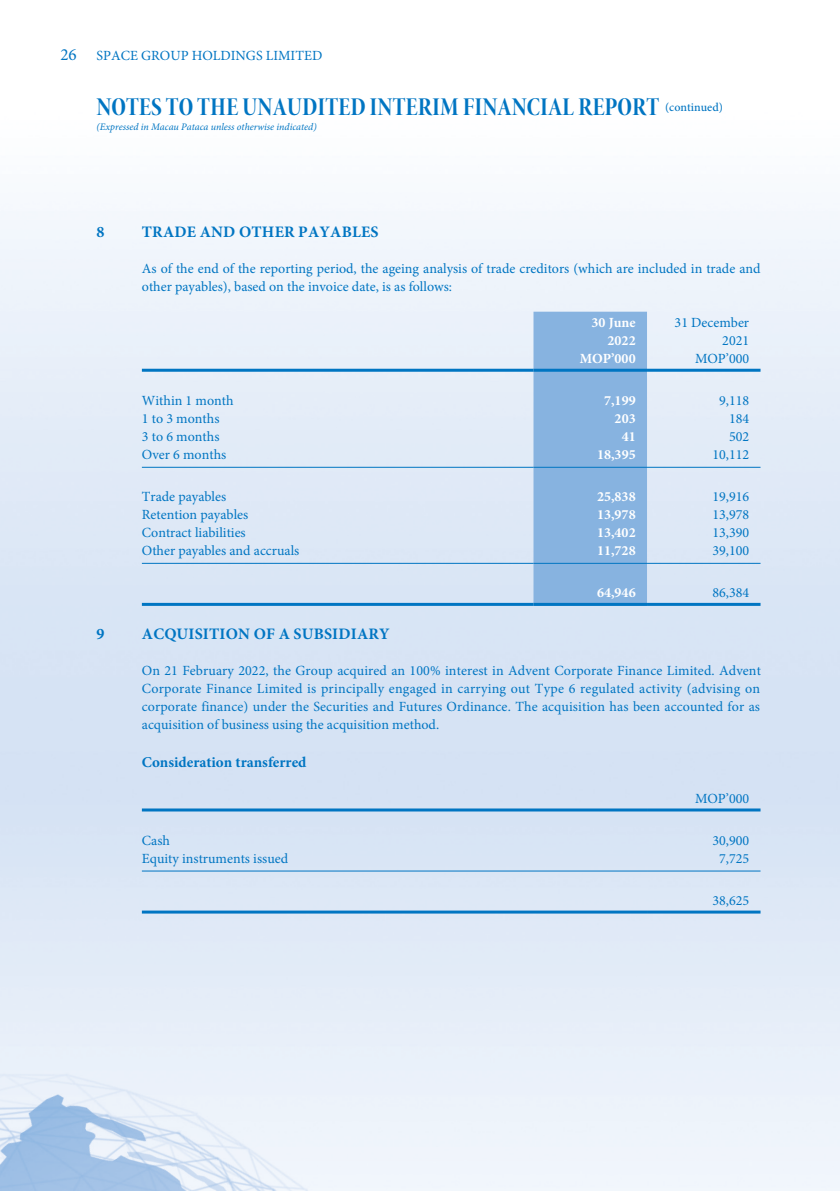
<style>
.page{position:relative;width:840px;height:1191px;background:#fff}
.page>*{position:absolute;margin:0;border:0;box-sizing:border-box;transform-origin:0 0}
.t1{font:26px "Minion Pro Bold Cn Disp";color:#0075c2}
.t2{font:700 16px "Minion Pro";letter-spacing:.01em;color:#0075c2}
.t3{font:700 15px "Minion Pro";color:#0075c2}
.t4{font:14px/18px "Minion Pro";color:#0075c2}
.t5{font:700 14px/18px "Minion Pro";color:#fff;text-align:right}
.t6{font:italic 10px "Minion Pro";color:#0075c2}
.s1{font-size:17px}
</style>
<div class="page">
<img style="left:0;top:208px;width:839px;height:983px">
<div style="left:533px;top:312px;width:113px;height:291px;background:#87b3e0"></div>
<hr style="left:142px;top:369px;width:391px;height:3px;background:#0075c2">
<hr style="left:533px;top:369px;width:113px;height:3px;background:#0075c2">
<hr style="left:646px;top:369px;width:114px;height:3px;background:#0075c2">
<hr style="left:142px;top:467px;width:391px;height:1px;background:#0075c2">
<hr style="left:533px;top:467px;width:113px;height:1px;background:#0075c2">
<hr style="left:646px;top:467px;width:114px;height:1px;background:#0075c2">
<hr style="left:142px;top:563px;width:391px;height:1px;background:#0075c2">
<hr style="left:533px;top:563px;width:113px;height:1px;background:#0075c2">
<hr style="left:646px;top:563px;width:114px;height:1px;background:#0075c2">
<hr style="left:142px;top:603px;width:391px;height:3px;background:#0075c2">
<hr style="left:533px;top:603px;width:113px;height:3px;background:#0075c2">
<hr style="left:646px;top:603px;width:114px;height:3px;background:#0075c2">
<hr style="left:142px;top:808px;width:504px;height:3px;background:#0075c2">
<hr style="left:646px;top:808px;width:114px;height:3px;background:#0075c2">
<hr style="left:142px;top:870px;width:504px;height:1px;background:#0075c2">
<hr style="left:646px;top:870px;width:114px;height:1px;background:#0075c2">
<hr style="left:142px;top:910px;width:504px;height:3px;background:#0075c2">
<hr style="left:646px;top:910px;width:114px;height:3px;background:#0075c2">
<p class="t4" style="left:60px;top:47px;width:263px"><span class="s1">26</span> SPACE GROUP HOLDINGS LIMITED</p>
<h1 class="t1" style="left:96px;top:90px;width:627px">NOTES TO THE UNAUDITED INTERIM FINANCIAL REPORT <sup>(continued)</sup></h1>
<p class="t6" style="left:96px;top:120px;width:221px">(Expressed in Macau Pataca unless otherwise indicated)</p>
<p class="t2" style="left:96px;top:221px;width:9px">8</p>
<p class="t2" style="left:142px;top:221px;width:238px">TRADE AND OTHER PAYABLES</p>
<p class="t4" style="left:142px;top:260px;width:619px">As of the end of the reporting period, the ageing analysis of trade creditors (which are included in trade and other payables), based on the invoice date, is as follows:</p>
<p class="t5" style="left:591px;top:313px;width:45px">30 June<br>2022</p>
<p class="t4" style="left:674px;top:314px;width:76px;text-align:right">31 December<br>2021</p>
<p class="t5" style="left:579px;top:349px;width:57px">MOP’000</p>
<p class="t4" style="left:694px;top:350px;width:56px">MOP’000</p>
<p class="t4" style="left:142px;top:392px;width:93px">Within 1 month</p>
<p class="t5" style="left:603px;top:391px;width:33px">7,199</p>
<p class="t4" style="left:718px;top:392px;width:32px">9,118</p>
<p class="t4" style="left:142px;top:410px;width:79px">1 to 3 months</p>
<p class="t5" style="left:614px;top:409px;width:22px">203</p>
<p class="t4" style="left:728px;top:410px;width:22px">184</p>
<p class="t4" style="left:142px;top:428px;width:79px">3 to 6 months</p>
<p class="t5" style="left:621px;top:427px;width:15px">41</p>
<p class="t4" style="left:728px;top:428px;width:22px">502</p>
<p class="t4" style="left:142px;top:446px;width:86px">Over 6 months</p>
<p class="t5" style="left:596px;top:445px;width:40px">18,395</p>
<p class="t4" style="left:712px;top:446px;width:38px">10,112</p>
<p class="t4" style="left:142px;top:488px;width:86px">Trade payables</p>
<p class="t5" style="left:596px;top:487px;width:40px">25,838</p>
<p class="t4" style="left:712px;top:488px;width:38px">19,916</p>
<p class="t4" style="left:142px;top:506px;width:108px">Retention payables</p>
<p class="t5" style="left:596px;top:505px;width:40px">13,978</p>
<p class="t4" style="left:712px;top:506px;width:38px">13,978</p>
<p class="t4" style="left:142px;top:524px;width:105px">Contract liabilities</p>
<p class="t5" style="left:596px;top:523px;width:40px">13,402</p>
<p class="t4" style="left:712px;top:524px;width:38px">13,390</p>
<p class="t4" style="left:142px;top:542px;width:159px">Other payables and accruals</p>
<p class="t5" style="left:596px;top:542px;width:40px">11,728</p>
<p class="t4" style="left:712px;top:542px;width:38px">39,100</p>
<p class="t5" style="left:596px;top:584px;width:40px">64,946</p>
<p class="t4" style="left:712px;top:584px;width:38px">86,384</p>
<p class="t2" style="left:96px;top:622px;width:9px">9</p>
<p class="t2" style="left:142px;top:622px;width:249px">ACQUISITION OF A SUBSIDIARY</p>
<p class="t4" style="left:142px;top:661px;width:620px;text-align:justify">On 21 February 2022, the Group acquired an 100% interest in Advent Corporate Finance Limited. Advent Corporate Finance Limited is principally engaged in carrying out Type 6 regulated activity (advising on corporate finance) under the Securities and Futures Ordinance. The acquisition has been accounted for as acquisition of business using the acquisition method.</p>
<p class="t3" style="left:142px;top:751px;width:166px">Consideration transferred</p>
<p class="t4" style="left:694px;top:789px;width:56px">MOP’000</p>
<p class="t4" style="left:142px;top:831px;width:30px">Cash</p>
<p class="t4" style="left:712px;top:831px;width:38px">30,900</p>
<p class="t4" style="left:142px;top:849px;width:148px">Equity instruments issued</p>
<p class="t4" style="left:718px;top:849px;width:32px">7,725</p>
<p class="t4" style="left:712px;top:891px;width:38px">38,625</p>
</div>
